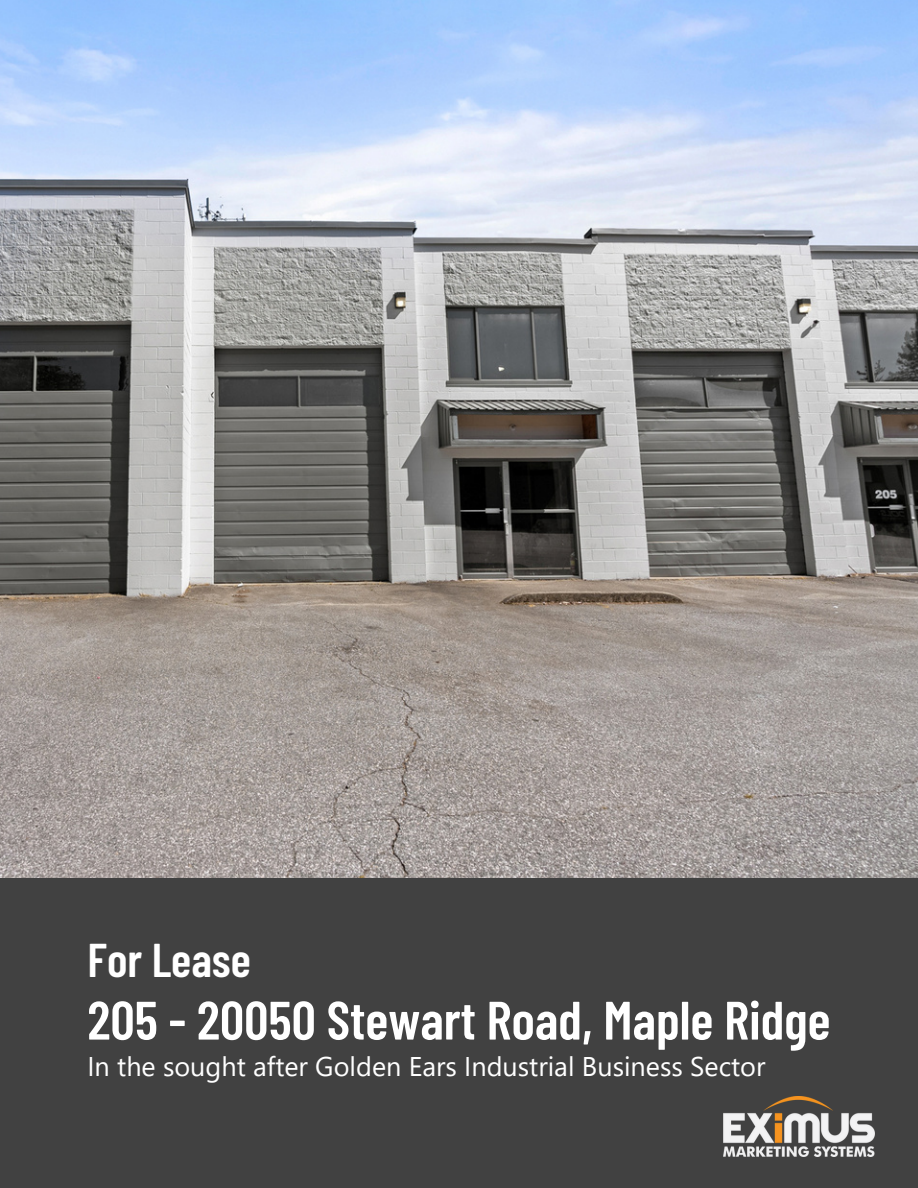
<style>
.page{position:relative;width:918px;height:1188px;background:#fff}
.page>*{position:absolute;margin:0;border:0;box-sizing:border-box;transform-origin:0 0}
.t1{font:600 54px "Barlow Condensed";color:#fff}
.t2{font:600 47.25px "Barlow Condensed";color:#fff}
.t3{font:27px "Segoe UI";color:#fff}
</style>
<div class="page">
<img style="left:0;top:0;width:918px;height:878px">
<div style="left:0;top:878px;width:918px;height:310px;background:#414141"></div>
<img style="left:723px;top:1096px;width:152px;height:61px">
<p class="t2" style="left:87px;top:929px;width:165px">For Lease</p>
<p class="t1" style="left:87px;top:986px;width:745px">205 - 20050 Stewart Road, Maple Ridge</p>
<p class="t3" style="left:87px;top:1047px;width:680px">In the sought after Golden Ears Industrial Business Sector</p>
</div>
